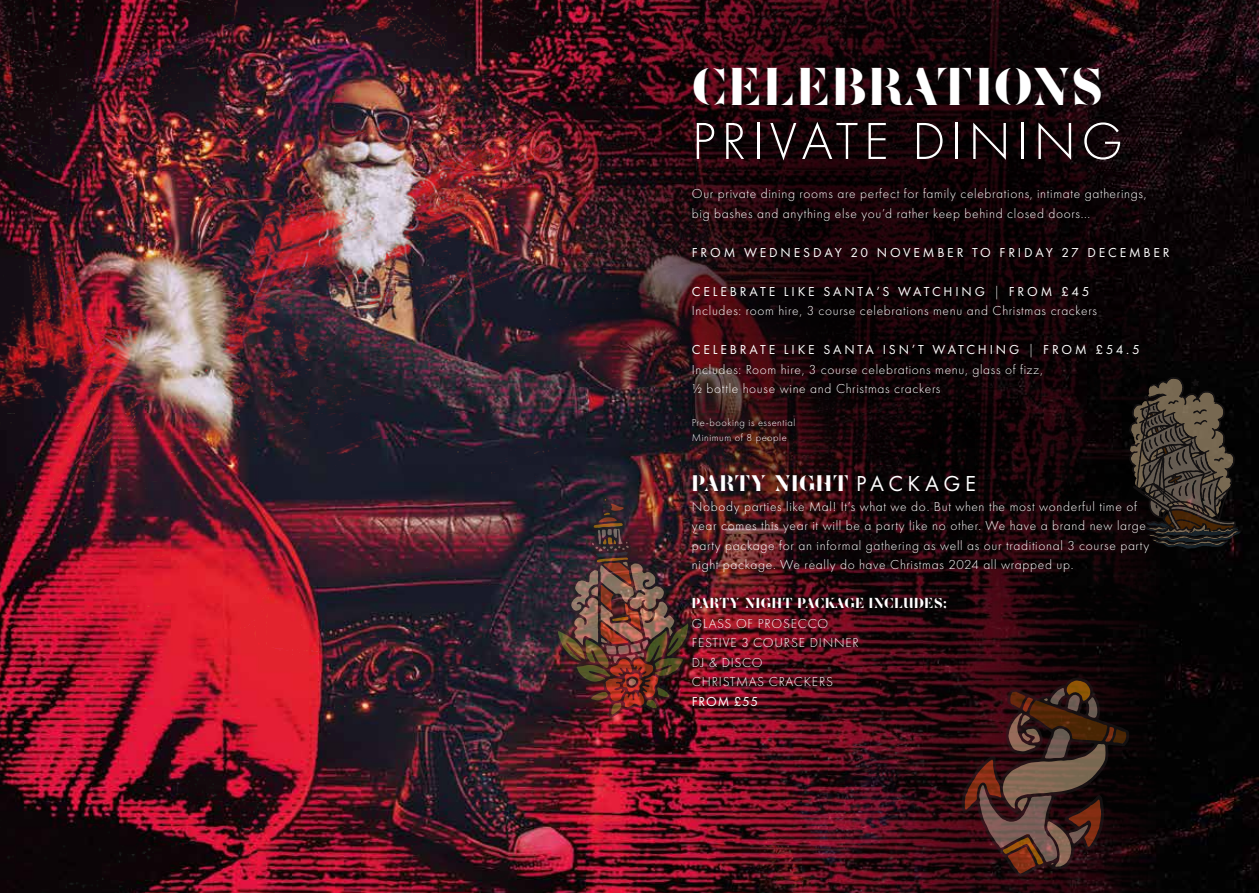
<style>
.page{position:relative;width:1259px;height:893px;background:#fff}
.page>*{position:absolute;margin:0;border:0;box-sizing:border-box;transform-origin:0 0}
.t1{font:300 54px "Futura PT";letter-spacing:.1em;color:#fff}
.t2{font:49.5px "Zefani";letter-spacing:.04em;color:#fff}
.t3{font:21px "Zefani";letter-spacing:.015em;color:#fff}
.t4{font:300 13.5px/19.5px "Futura PT";letter-spacing:.05em;color:#fff}
.t5{font:13.5px "Futura PT";letter-spacing:.21em;color:#fff}
.t6{font:13.5px "Zefani";letter-spacing:.02em;color:#fff}
.t7{font:300 10.5px/15px "Futura PT";letter-spacing:.05em;color:#fff}
.s1{font-weight:400}
.s2{font-family:"Futura PT";font-size:22.5px}
</style>
<div class="page">
<img style="left:1159px;top:0;width:100px;height:893px">
<img style="left:0;top:0;width:1159px;height:893px">
<img style="left:526px;top:0;width:618px;height:517px">
<svg style="left:533px;top:68px;width:618px;height:618px;background:#220b0f"></svg>
<img style="left:554px;top:497px;width:138px;height:221px">
<svg style="left:961px;top:677px;width:168px;height:200px;background:#3f221d"></svg>
<svg style="left:1129px;top:377px;width:113px;height:172px;background:#362f27"></svg>
<h2 class="t2" style="left:692px;top:56px;width:413px">CELEBRATIONS</h2>
<h1 class="t1" style="left:692px;top:110px;width:433px">PRIVATE DINING</h1>
<p class="t4" style="left:692px;top:184px;width:456px">Our private dining rooms are perfect for family celebrations, intimate gatherings, big bashes and anything else you’d rather keep behind closed doors...</p>
<p class="t5" style="left:692px;top:244px;width:479px">FROM WEDNESDAY 20 NOVEMBER TO FRIDAY 27 DECEMBER</p>
<p class="t4" style="left:692px;top:282px;width:406px"><span class="s1">CELEBRATE LIKE SANTA’S WATCHING</span> | <span class="s1">FROM £45<br></span>Includes: room hire, 3 course celebrations menu and Christmas crackers</p>
<p class="t4" style="left:692px;top:340px;width:449px"><span class="s1">CELEBRATE LIKE SANTA ISN’T WATCHING</span> | <span class="s1">FROM £54.5<br></span>Includes: Room hire, 3 course celebrations menu, glass of fizz,<br>½ bottle house wine and Christmas crackers</p>
<p class="t7" style="left:692px;top:415px;width:105px">Pre-booking is essential<br>Minimum of 8 people</p>
<h3 class="t3" style="left:692px;top:470px;width:286px">PARTY NIGHT <span class="s2">PAC K AG E</span></h3>
<p class="t4" style="left:692px;top:496px;width:459px">Nobody parties like Mal! It’s what we do. But when the most wonderful time of year comes this year it will be a party like no other. We have a brand new large party package for an informal gathering as well as our traditional 3 course party night package. We really do have Christmas 2024 all wrapped up.</p>
<p class="t6" style="left:692px;top:595px;width:256px">PARTY NIGHT PACKAGE INCLUDES;</p>
<p class="t4" style="left:692px;top:613px;width:168px">GLASS OF PROSECCO<br>FESTIVE 3 COURSE DINNER<br>DJ &amp; DISCO<br>CHRISTMAS CRACKERS</p>
<p class="t5" style="left:692px;top:693px;width:68px">FROM £55</p>
</div>
